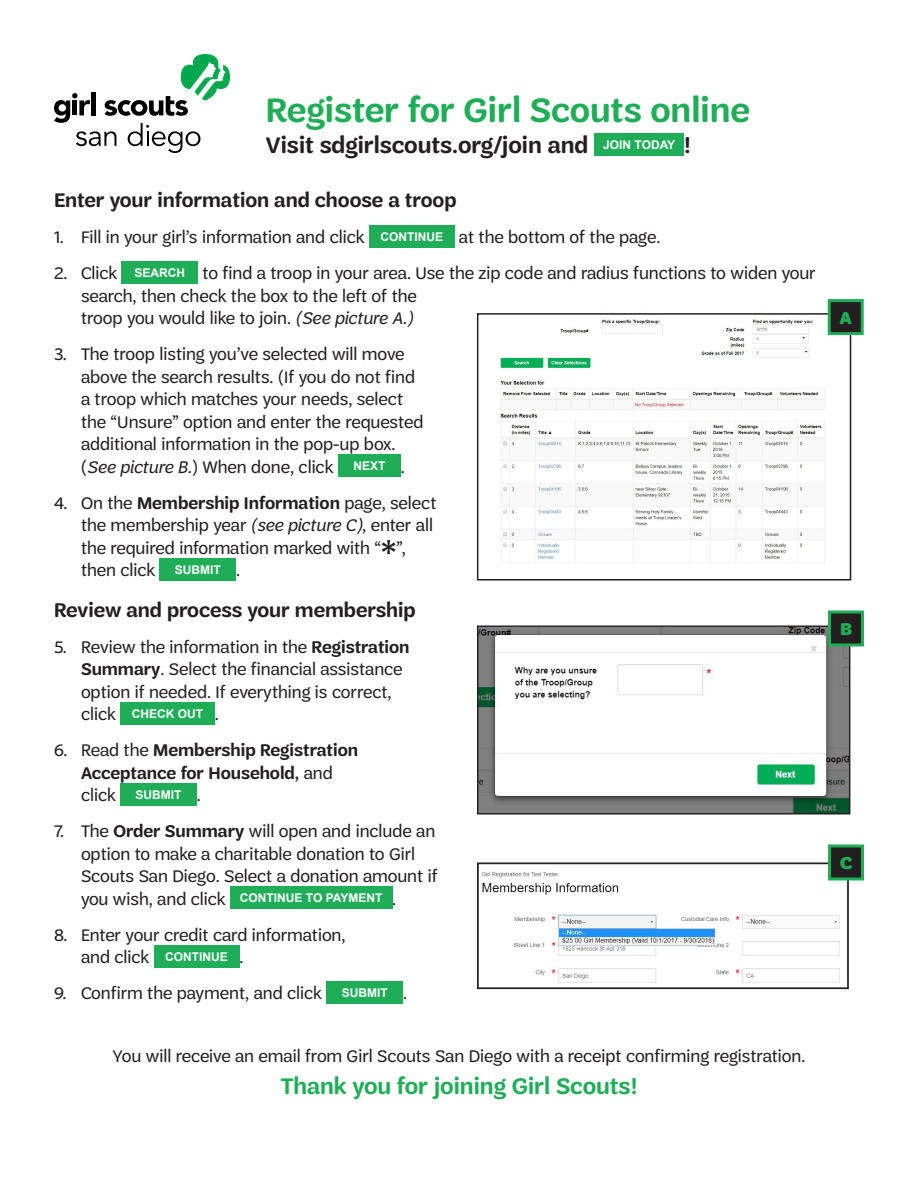
<style>
.page{position:relative;width:918px;height:1188px;background:#fff}
.page>*{position:absolute;margin:0;border:0;box-sizing:border-box;transform-origin:0 0}
.t1{font:42px "Trefoil Sans";color:#231f20}
.t2{font:600 36px "Trefoil Sans";color:#1fae57}
.t3{font:600 24px "Trefoil Sans";color:#231f20}
.t4{font:600 24px "Trefoil Sans";color:#1fae57}
.t5{font:600 21px "Trefoil Sans";color:#231f20}
.t6{font:18px/22.5px "Trefoil Sans";color:#231f20}
.t7{font:600 18px/22.5px "Trefoil Sans";color:#231f20}
.t8{font:900 18px "Trefoil Sans";color:#1fae57}
.t9{font:700 12px "Arial";color:#fff}
.s1{font-style:italic}
.s2{font-weight:600}
.s3{font-weight:400}
</style>
<div class="page">
<div style="left:594px;top:134px;width:90px;height:22px;background:#1fae57"></div>
<div style="left:369px;top:225px;width:86px;height:23px;background:#1fae57"></div>
<div style="left:122px;top:261px;width:76px;height:23px;background:#1fae57"></div>
<div style="left:338px;top:454px;width:63px;height:23px;background:#1fae57"></div>
<div style="left:160px;top:558px;width:76px;height:22px;background:#1fae57"></div>
<div style="left:120px;top:702px;width:95px;height:22px;background:#1fae57"></div>
<div style="left:120px;top:783px;width:77px;height:23px;background:#1fae57"></div>
<div style="left:230px;top:886px;width:162px;height:23px;background:#1fae57"></div>
<div style="left:154px;top:945px;width:85px;height:23px;background:#1fae57"></div>
<div style="left:327px;top:981px;width:76px;height:23px;background:#1fae57"></div>
<svg style="left:76px;top:131px;width:40px;height:15px"></svg>
<svg style="left:128px;top:123px;width:72px;height:30px"></svg>
<div style="left:91px;top:92px;width:5px;height:23px;background:#000"></div>
<svg style="left:54px;top:93px;width:36px;height:30px"></svg>
<svg style="left:105px;top:54px;width:125px;height:62px"></svg>
<img style="left:500px;top:318px;width:345px;height:245px">
<div style="left:477px;top:313px;width:374px;height:267px;border:2px solid #231f20"></div>
<div style="left:829px;top:301px;width:33px;height:33px;background:#231f20"></div>
<div style="left:828px;top:299px;width:36px;height:36px;border:3px solid #1fae57"></div>
<img style="left:479px;top:627px;width:369px;height:185px">
<div style="left:477px;top:625px;width:373px;height:189px;border:1px solid #231f20"></div>
<div style="left:830px;top:612px;width:32px;height:33px;background:#231f20"></div>
<div style="left:828px;top:610px;width:36px;height:36px;border:3px solid #1fae57"></div>
<img style="left:481px;top:872px;width:365px;height:110px">
<div style="left:477px;top:863px;width:372px;height:126px;border:2px solid #231f20"></div>
<div style="left:830px;top:846px;width:32px;height:33px;background:#231f20"></div>
<div style="left:828px;top:844px;width:36px;height:36px;border:3px solid #1fae57"></div>
<p class="t2" style="left:266px;top:90px;width:485px">Register for Girl Scouts online</p>
<p class="t3" style="left:266px;top:132px;width:324px">Visit sdgirlscouts.org/join and</p>
<p class="t9" style="left:603px;top:136px;width:74px">JOIN TODAY</p>
<p class="t3" style="left:684px;top:132px;width:8px">!</p>
<p class="t5" style="left:54px;top:188px;width:404px">Enter your information and choose a troop</p>
<p class="t6" style="left:54px;top:226px;width:312px">1. Fill in your girl’s information and click</p>
<p class="t9" style="left:380px;top:228px;width:64px">CONTINUE</p>
<p class="t6" style="left:459px;top:226px;width:203px">at the bottom of the page.</p>
<p class="t6" style="left:54px;top:262px;width:65px">2. Click</p>
<p class="t9" style="left:135px;top:264px;width:52px">SEARCH</p>
<p class="t6" style="left:81px;top:262px;width:736px;text-indent:122px">to find a troop in your area. Use the zip code and radius functions to widen your search, then check the box to the left of the<br>troop you would like to join. <span class="s1">(See picture A.)</span></p>
<p class="t6" style="left:81px;top:343px;width:344px;text-indent:-27px">3. The troop listing you’ve selected will move above the search results. (If you do not find a troop which matches your needs, select the “Unsure” option and enter the requested additional information in the pop-up box. (<span class="s1">See picture B.</span>) When done, click</p>
<p class="t9" style="left:353px;top:457px;width:34px">NEXT</p>
<p class="t6" style="left:401px;top:455px;width:5px">.</p>
<p class="t6" style="left:81px;top:491px;width:357px;text-indent:-27px">4. On the <span class="s2">Membership Information</span> page, select the membership year <span class="s1">(see picture C)</span>, enter all the required information marked with “</p>
<p class="t1" style="left:382px;top:532px;width:15px">*</p>
<p class="t6" style="left:396px;top:536px;width:11px">”,</p>
<p class="t6" style="left:81px;top:559px;width:76px">then click</p>
<p class="t9" style="left:175px;top:561px;width:47px">SUBMIT</p>
<p class="t6" style="left:236px;top:559px;width:5px">.</p>
<p class="t5" style="left:54px;top:598px;width:363px">Review and process your membership</p>
<p class="t6" style="left:81px;top:635px;width:330px;text-indent:-27px">5. Review the information in the <span class="s2">Registration Summary</span>. Select the financial assistance option if needed. If everything is correct, click</p>
<p class="t9" style="left:132px;top:705px;width:73px">CHECK OUT</p>
<p class="t6" style="left:215px;top:703px;width:5px">.</p>
<p class="t7" style="left:81px;top:739px;width:279px;text-indent:-27px"><span class="s3">6. Read the</span> Membership Registration<br>Acceptance for Household, <span class="s3">and click</span></p>
<p class="t9" style="left:136px;top:786px;width:47px">SUBMIT</p>
<p class="t6" style="left:197px;top:784px;width:5px">.</p>
<p class="t6" style="left:81px;top:820px;width:358px;text-indent:-27px">7. The <span class="s2">Order Summary</span> will open and include an option to make a charitable donation to Girl Scouts San Diego. Select a donation amount if you wish, and click</p>
<p class="t9" style="left:240px;top:889px;width:144px">CONTINUE TO PAYMENT</p>
<p class="t6" style="left:392px;top:887px;width:5px">.</p>
<p class="t6" style="left:81px;top:923px;width:266px;text-indent:-27px">8. Enter your credit card information, and click</p>
<p class="t9" style="left:165px;top:948px;width:64px">CONTINUE</p>
<p class="t6" style="left:239px;top:946px;width:5px">.</p>
<p class="t6" style="left:54px;top:982px;width:270px">9. Confirm the payment, and click</p>
<p class="t9" style="left:342px;top:984px;width:47px">SUBMIT</p>
<p class="t6" style="left:403px;top:982px;width:5px">.</p>
<p class="t6" style="left:113px;top:1045px;width:694px">You will receive an email from Girl Scouts San Diego with a receipt confirming registration.</p>
<p class="t4" style="left:281px;top:1072px;width:358px">Thank you for joining Girl Scouts!</p>
<p class="t8" style="left:840px;top:308px;width:13px">A</p>
<p class="t8" style="left:840px;top:619px;width:13px">B</p>
<p class="t8" style="left:840px;top:853px;width:13px">C</p>
</div>
